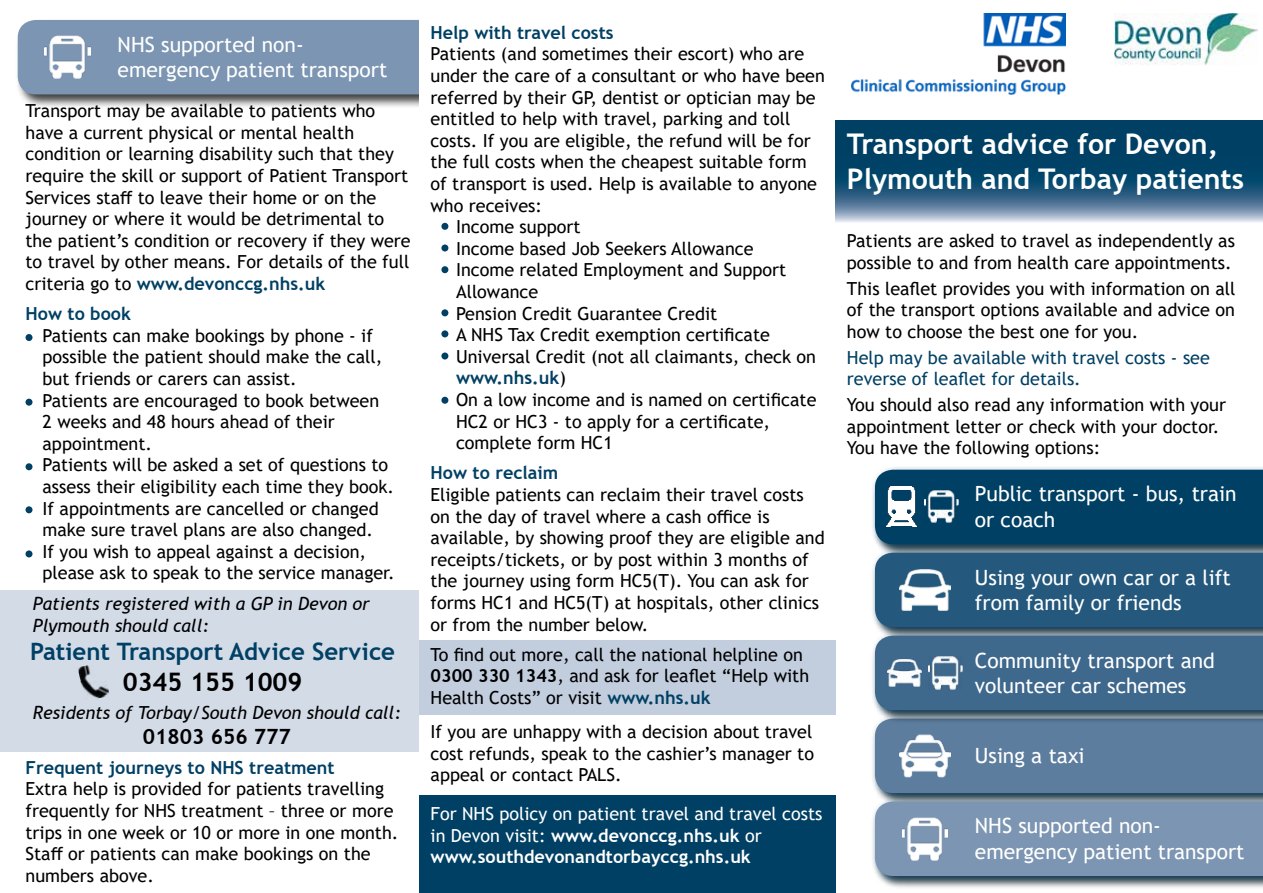
<style>
.page{position:relative;width:1263px;height:893px;background:#fff}
.page>*{position:absolute;margin:0;border:0;box-sizing:border-box;transform-origin:0 0}
.t1{font:700 28.5px/34.2px "Trebuchet MS";color:#fff}
.t2{font:700 25.5px "Trebuchet MS";color:#000}
.t3{font:700 24px "Trebuchet MS";color:#004064}
.t4{font:21px/25.2px "Trebuchet MS";color:#fff}
.t5{font:700 21px "Trebuchet MS";color:#000}
.t6{font:18px/21.6px "Trebuchet MS";color:#000}
.t7{font:18px/21.6px "Trebuchet MS";color:#fff}
.t8{font:italic 18px/21.6px "Trebuchet MS";color:#000}
.t9{font:700 18px "Trebuchet MS";color:#004064}
.t10{font:18px/21.6px "Trebuchet MS";color:#004064}
.s1{font-weight:700;color:#004064}
.s2{font-weight:400;color:#000}
.s3{font-weight:700}
</style>
<div class="page">
<div style="left:15px;top:18px;width:444px;height:90px;background:#000;opacity:.75"></div>
<div style="left:18px;top:20px;width:427px;height:74px;background:#7b95b2;border-radius:18px"></div>
<div style="left:419px;top:19px;width:51px;height:107px;background:#fff"></div>
<div style="left:419px;top:795px;width:417px;height:98px;background:#004064"></div>
<div style="left:419px;top:640px;width:417px;height:74px;background:#c2cdde"></div>
<div style="left:0;top:591px;width:419px;height:161px;background:#d3dbe7"></div>
<svg style="left:836px;top:120px;width:427px;height:103px;background:#255b7d"></svg>
<div style="left:870px;top:465px;width:393px;height:90px;background:#004064;opacity:.75"></div>
<div style="left:875px;top:470px;width:388px;height:74px;background:#004064"></div>
<img style="left:925px;top:490px;width:34px;height:33px">
<img style="left:887px;top:487px;width:29px;height:39px">
<div style="left:870px;top:713px;width:393px;height:91px;background:#004064;opacity:.75"></div>
<div style="left:875px;top:724px;width:388px;height:69px;background:#5c7d9e"></div>
<img style="left:899px;top:734px;width:51px;height:43px">
<div style="left:870px;top:547px;width:393px;height:91px;background:#004064;opacity:.75"></div>
<div style="left:875px;top:553px;width:388px;height:74px;background:#24587d"></div>
<img style="left:899px;top:569px;width:51px;height:41px">
<div style="left:873px;top:633px;width:390px;height:91px;background:#597a9a"></div>
<div style="left:870px;top:630px;width:393px;height:91px;background:#004064;opacity:.75"></div>
<div style="left:875px;top:636px;width:388px;height:74px;background:#3e688c"></div>
<img style="left:928px;top:657px;width:34px;height:32px">
<img style="left:888px;top:659px;width:34px;height:28px">
<div style="left:873px;top:799px;width:390px;height:91px;background:#f9f9f9"></div>
<div style="left:870px;top:796px;width:393px;height:91px;background:#004064;opacity:.75"></div>
<div style="left:875px;top:801px;width:388px;height:75px;background:#7b95b2"></div>
<img style="left:902px;top:817px;width:46px;height:43px">
<img style="left:1114px;top:13px;width:143px;height:52px">
<img style="left:852px;top:13px;width:214px;height:81px">
<img style="left:45px;top:35px;width:46px;height:44px">
<div style="left:26px;top:334px;width:7px;height:7px;background:#004064;border-radius:50%"></div>
<div style="left:26px;top:399px;width:7px;height:7px;background:#004064;border-radius:50%"></div>
<div style="left:26px;top:463px;width:7px;height:7px;background:#004064;border-radius:50%"></div>
<div style="left:441px;top:397px;width:7px;height:7px;background:#004064;border-radius:50%"></div>
<div style="left:441px;top:309px;width:7px;height:7px;background:#004064;border-radius:50%"></div>
<div style="left:441px;top:330px;width:7px;height:7px;background:#004064;border-radius:50%"></div>
<div style="left:441px;top:352px;width:7px;height:7px;background:#004064;border-radius:50%"></div>
<div style="left:441px;top:266px;width:7px;height:7px;background:#004064;border-radius:50%"></div>
<div style="left:441px;top:244px;width:7px;height:7px;background:#004064;border-radius:50%"></div>
<div style="left:441px;top:223px;width:7px;height:7px;background:#004064;border-radius:50%"></div>
<img style="left:78px;top:665px;width:31px;height:34px">
<div style="left:26px;top:506px;width:7px;height:7px;background:#004064;border-radius:50%"></div>
<div style="left:26px;top:550px;width:7px;height:7px;background:#004064;border-radius:50%"></div>
<p class="t4" style="left:118px;top:32px;width:271px">NHS supported non&shy;emergency patient transport</p>
<p class="t6" style="left:26px;top:100px;width:387px">Transport may be available to patients who have a current physical or mental health condition or learning disability such that they require the skill or support of Patient Transport Services staff to leave their home or on the journey or where it would be detrimental to the patient’s condition or recovery if they were to travel by other means. For details of the full criteria go to <span class="s1">www.devonccg.nhs.uk</span></p>
<p class="t9" style="left:26px;top:302px;width:107px">How to book</p>
<p class="t6" style="left:43px;top:324px;width:354px">Patients can make bookings by phone - if possible the patient should make the call, but friends or carers can assist.<br>Patients are encouraged to book between<br>2 weeks and 48 hours ahead of their appointment.<br>Patients will be asked a set of questions to assess their eligibility each time they book.<br>If appointments are cancelled or changed make sure travel plans are also changed.<br>If you wish to appeal against a decision, please ask to speak to the service manager.</p>
<p class="t8" style="left:33px;top:593px;width:338px">Patients registered with a GP in Devon or<br>Plymouth should call:</p>
<h3 class="t3" style="left:30px;top:637px;width:366px">Patient Transport Advice Service</h3>
<h2 class="t2" style="left:123px;top:666px;width:181px">0345 155 1009</h2>
<p class="t8" style="left:33px;top:701px;width:370px">Residents of Torbay/South Devon should call:</p>
<p class="t5" style="left:143px;top:723px;width:150px">01803 656 777</p>
<p class="t9" style="left:26px;top:756px;width:311px">Frequent journeys to NHS treatment</p>
<p class="t6" style="left:26px;top:778px;width:374px">Extra help is provided for patients travelling frequently for NHS treatment – three or more trips in one week or 10 or more in one month.<br>Staff or patients can make bookings on the numbers above.</p>
<p class="t9" style="left:431px;top:21px;width:185px">Help with travel costs</p>
<p class="t6" style="left:431px;top:43px;width:375px">Patients (and sometimes their escort) who are</p>
<p class="t6" style="left:431px;top:65px;width:396px">under the care of a consultant or who have been</p>
<p class="t6" style="left:431px;top:86px;width:386px">referred by their GP, dentist or optician may be</p>
<p class="t6" style="left:431px;top:108px;width:361px">entitled to help with travel, parking and toll</p>
<p class="t6" style="left:431px;top:129px;width:382px">costs. If you are eligible, the refund will be for</p>
<p class="t6" style="left:431px;top:151px;width:378px">the full costs when the cheapest suitable form</p>
<p class="t6" style="left:431px;top:173px;width:388px">of transport is used. Help is available to anyone</p>
<p class="t6" style="left:431px;top:194px;width:113px">who receives:</p>
<p class="t6" style="left:456px;top:216px;width:126px">Income support</p>
<p class="t6" style="left:456px;top:237px;width:299px">Income based Job Seekers Allowance</p>
<p class="t6" style="left:456px;top:259px;width:332px">Income related Employment and Support</p>
<p class="t6" style="left:456px;top:281px;width:84px">Allowance</p>
<p class="t6" style="left:456px;top:302px;width:263px">Pension Credit Guarantee Credit</p>
<p class="t6" style="left:456px;top:324px;width:315px">A NHS Tax Credit exemption certificate</p>
<p class="t6" style="left:456px;top:345px;width:362px">Universal Credit (not all claimants, check on</p>
<p class="t9" style="left:456px;top:367px;width:111px">www.nhs.uk<span class="s2">)</span></p>
<p class="t6" style="left:456px;top:389px;width:362px">On a low income and is named on certificate</p>
<p class="t6" style="left:456px;top:410px;width:316px">HC2 or HC3 - to apply for a certificate,</p>
<p class="t6" style="left:456px;top:432px;width:158px">complete form HC1</p>
<p class="t9" style="left:431px;top:462px;width:129px">How to reclaim</p>
<p class="t6" style="left:431px;top:484px;width:396px">Eligible patients can reclaim their travel costs on the day of travel where a cash office is available, by showing proof they are eligible and receipts/tickets, or by post within 3 months of the journey using form HC5(T). You can ask for forms HC1 and HC5(T) at hospitals, other clinics or from the number below.</p>
<p class="t6" style="left:431px;top:643px;width:380px">To find out more, call the national helpline on<br><span class="s3">0300 330 1343</span>, and ask for leaflet “Help with<br>Health Costs” or visit <span class="s1">www.nhs.uk</span></p>
<p class="t6" style="left:431px;top:721px;width:385px;text-align:justify">If you are unhappy with a decision about travel cost refunds, speak to the cashier’s manager to appeal or contact PALS.</p>
<p class="t7" style="left:431px;top:803px;width:393px">For NHS policy on patient travel and travel costs in Devon visit: <span class="s3">www.devonccg.nhs.uk</span> or <span class="s3">www.southdevonandtorbayccg.nhs.uk</span></p>
<h1 class="t1" style="left:847px;top:127px;width:399px">Transport advice for Devon,<br>Plymouth and Torbay patients</h1>
<p class="t6" style="left:847px;top:230px;width:390px">Patients are asked to travel as independently as possible to and from health care appointments.</p>
<p class="t6" style="left:847px;top:277px;width:390px;text-align:justify">This leaflet provides you with information on all of the transport options available and advice on how to choose the best one for you.</p>
<p class="t10" style="left:847px;top:346px;width:364px">Help may be available with travel costs - see reverse of leaflet for details.</p>
<p class="t6" style="left:847px;top:394px;width:381px">You should also read any information with your appointment letter or check with your doctor.<br>You have the following options:</p>
<p class="t4" style="left:975px;top:481px;width:263px">Public transport - bus, train or coach</p>
<p class="t4" style="left:975px;top:564px;width:257px">Using your own car or a lift from family or friends</p>
<p class="t4" style="left:975px;top:648px;width:242px">Community transport and volunteer car schemes</p>
<p class="t4" style="left:975px;top:742px;width:111px">Using a taxi</p>
<p class="t4" style="left:975px;top:813px;width:271px">NHS supported non&shy;emergency patient transport</p>
</div>
